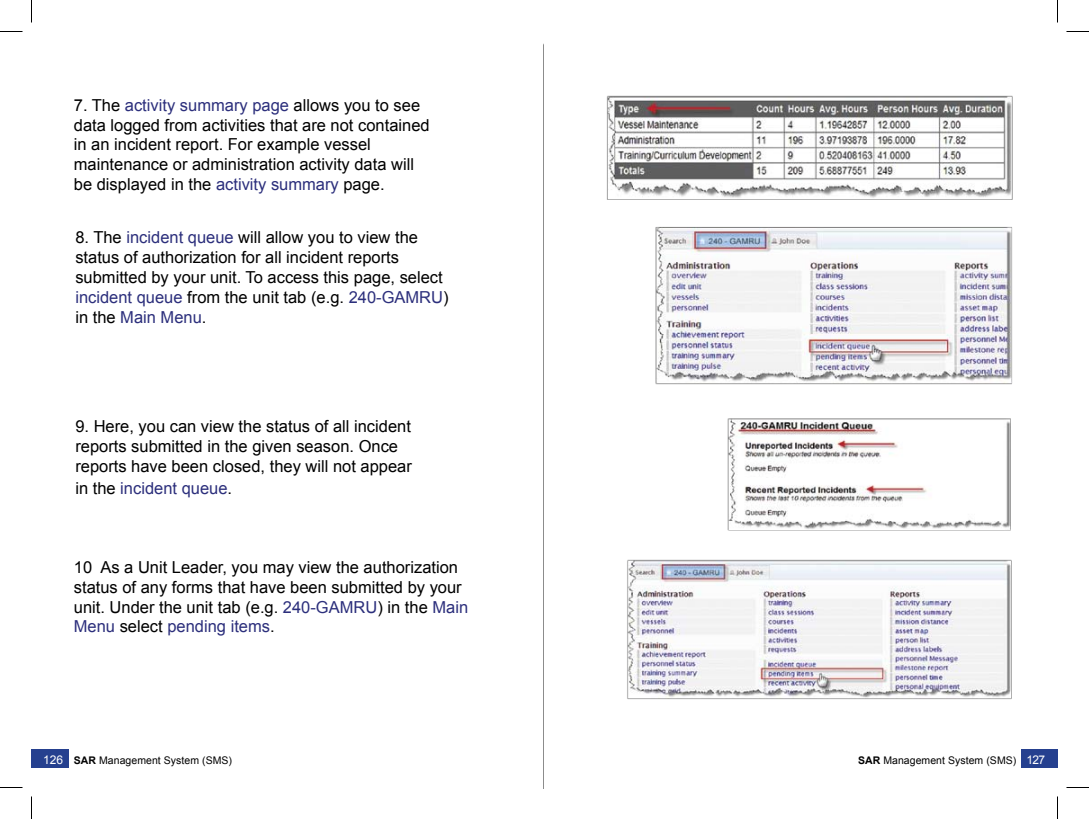
<style>
.page{position:relative;width:1089px;height:819px;background:#fff}
.page>*{position:absolute;margin:0;border:0;box-sizing:border-box;transform-origin:0 0}
.t1{font:16.5px/19.8px "Arial";color:#000}
.t2{font:16.5px "Arial";color:#2c2f7c}
.t3{font:10.5px "Arial";letter-spacing:.005em;color:#000}
.s1{color:#2c2f7c}
.s2{color:#000}
.s3{font-size:12px;color:#fff}
.s4{font-weight:700}
</style>
<div class="page">
<div style="left:32px;top:749px;width:37px;height:19px;background:#25408f"></div>
<div style="left:1021px;top:749px;width:37px;height:19px;background:#25408f"></div>
<img style="left:543px;top:43px;width:470px;height:746px">
<svg style="left:0;top:31px;width:22px;height:1px"></svg>
<svg style="left:1066px;top:31px;width:23px;height:1px"></svg>
<svg style="left:0;top:787px;width:22px;height:1px"></svg>
<svg style="left:1066px;top:787px;width:23px;height:1px"></svg>
<svg style="left:31px;top:0;width:1px;height:22px"></svg>
<svg style="left:31px;top:796px;width:1px;height:23px"></svg>
<svg style="left:1057px;top:0;width:1px;height:22px"></svg>
<svg style="left:1057px;top:796px;width:1px;height:23px"></svg>
<p class="t1" style="left:74px;top:95px;width:357px">7. The <span class="s1">activity summary page</span> allows you to see data logged from activities that are not contained in an incident report. For example vessel maintenance or administration activity data will be displayed in the <span class="s1">activity summary</span> page.</p>
<p class="t1" style="left:75px;top:228px;width:375px">8. The <span class="s1">incident queue</span> will allow you to view the status of authorization for all incident reports submitted by your unit. To access this page, select <span class="s1">incident queue</span> from the unit tab (e.g. <span class="s1">240-GAMRU</span>) in the <span class="s1">Main Menu</span>.</p>
<p class="t1" style="left:75px;top:417px;width:338px">9. Here, you can view the status of all incident reports submitted in the given season. Once reports have been closed, they will not appear</p>
<p class="t2" style="left:75px;top:479px;width:158px"><span class="s2">in the</span> incident queue<span class="s2">.</span></p>
<p class="t1" style="left:74px;top:557px;width:396px">10 As a Unit Leader, you may view the authorization status of any forms that have been submitted by your unit. Under the unit tab (e.g. <span class="s1">240-GAMRU</span>) in the <span class="s1">Main Menu</span> select <span class="s1">pending items</span>.</p>
<p class="t3" style="left:43px;top:754px;width:190px"><span class="s3">126</span> <span class="s4">SAR</span> Management System (SMS)</p>
<p class="t3" style="left:858px;top:754px;width:189px"><span class="s4">SAR</span> Management System (SMS) <span class="s3">127</span></p>
</div>
